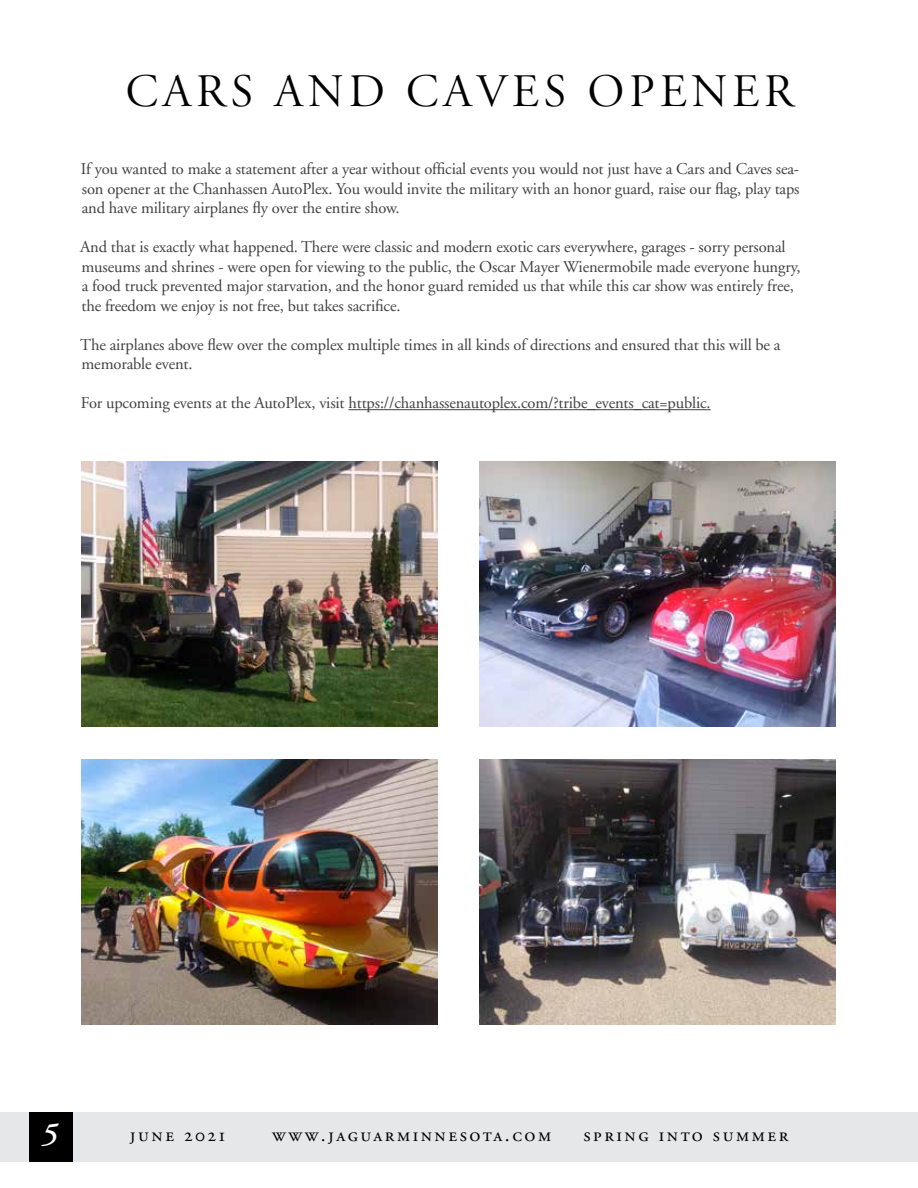
<style>
.page{position:relative;width:918px;height:1188px;background:#fff}
.page>*{position:absolute;margin:0;border:0;box-sizing:border-box;transform-origin:0 0}
.t1{font:46.5px "Adobe Garamond Titling";letter-spacing:.1em;color:#000}
.t2{font:italic 600 31.5px "Adobe Garamond";color:#fff}
.t3{font:19.5px "Adobe Garamond Regular SC";letter-spacing:.13em;color:#000}
.t4{font:16.5px/19.5px "Adobe Garamond";letter-spacing:-.01em;color:#414042}
</style>
<div class="page">
<div style="left:0;top:1112px;width:918px;height:49px;background:#e6e7e8"></div>
<div style="left:30px;top:1112px;width:43px;height:49px;background:#000"></div>
<hr style="left:349px;top:409px;width:362px;height:1px;background:#414042">
<img style="left:81px;top:461px;width:356px;height:266px">
<img style="left:81px;top:759px;width:356px;height:265px">
<img style="left:479px;top:461px;width:357px;height:266px">
<img style="left:479px;top:759px;width:357px;height:265px">
<h1 class="t1" style="left:126px;top:65px;width:669px">CARS AND CAVES OPENER</h1>
<p class="t4" style="left:81px;top:160px;width:720px;text-align:justify">If you wanted to make a statement after a year without official events you would not just have a Cars and Caves sea&shy;son opener at the Chanhassen AutoPlex. You would invite the military with an honor guard, raise our flag, play taps and have military airplanes fly over the entire show.</p>
<p class="t4" style="left:80px;top:238px;width:722px">And that is exactly what happened. There were classic and modern exotic cars everywhere, garages - sorry personal museums and shrines - were open for viewing to the public, the Oscar Mayer Wienermobile made everyone hungry, a food truck prevented major starvation, and the honor guard remided us that while this car show was entirely free, the freedom we enjoy is not free, but takes sacrifice.</p>
<p class="t4" style="left:80px;top:335px;width:702px">The airplanes above flew over the complex multiple times in all kinds of directions and ensured that this will be a memorable event.</p>
<p class="t4" style="left:81px;top:394px;width:631px">For upcoming events at the AutoPlex, visit https://chanhassenautoplex.com/?tribe_events_cat=public.</p>
<h2 class="t2" style="left:41px;top:1117px;width:18px">5</h2>
<p class="t3" style="left:130px;top:1124px;width:97px">june 2021</p>
<p class="t3" style="left:272px;top:1124px;width:281px">www.jaguarminnesota.com</p>
<p class="t3" style="left:583px;top:1124px;width:206px">spring into summer</p>
</div>
